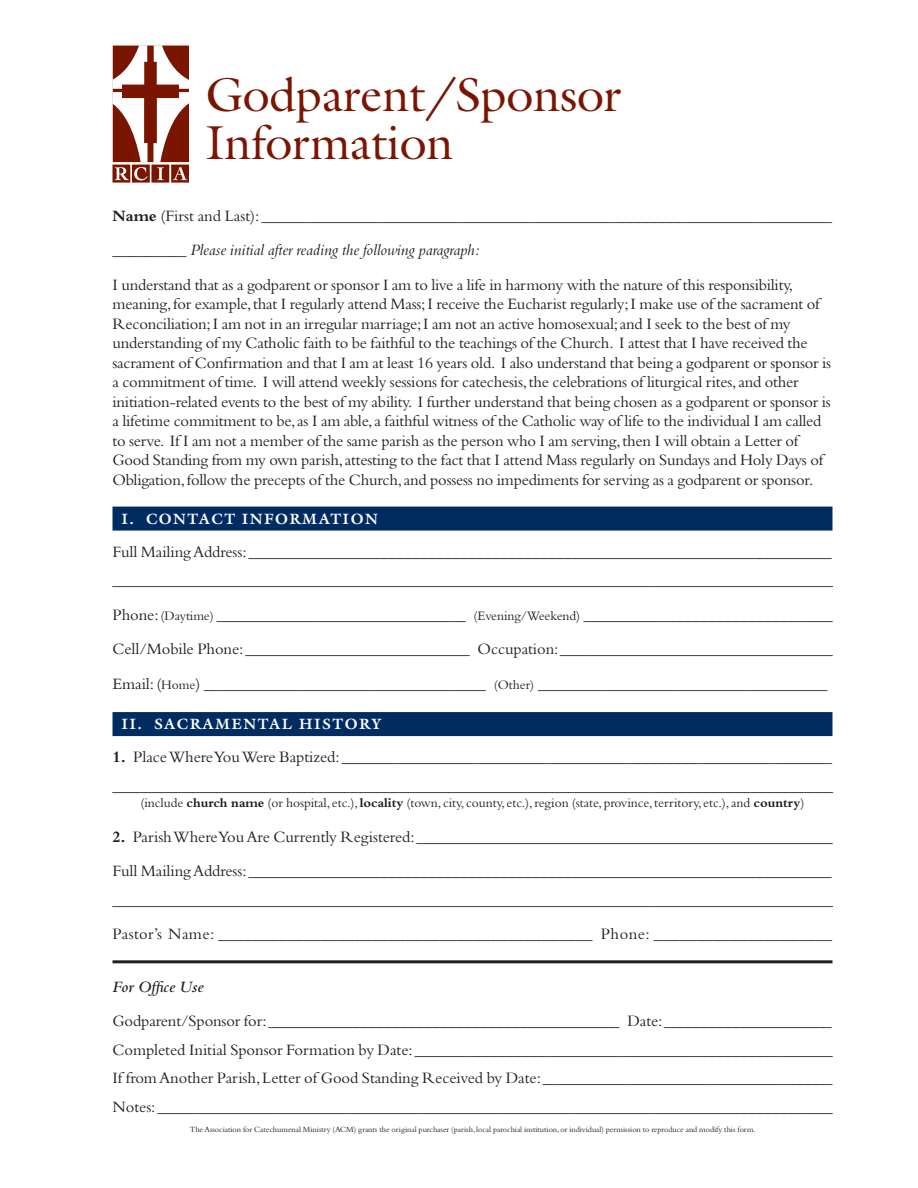
<style>
.page{position:relative;width:918px;height:1188px;background:#fff}
.page>*{position:absolute;margin:0;border:0;box-sizing:border-box;transform-origin:0 0}
.t1{font:48px/48px "Galliard";letter-spacing:-.005em;color:#791500}
.t2{font:16.5px/19.5px "Bembo";letter-spacing:-.015em;color:#231f20}
.t3{font:16.5px/34.5px "Bembo";letter-spacing:.025em;color:#231f20}
.t4{font:italic 600 16.5px "Bembo";letter-spacing:-.005em;color:#231f20}
.t5{font:700 15px "Galliard";letter-spacing:.095em;color:#fff}
.t6{font:13.5px "Bembo";letter-spacing:-.005em;color:#231f20}
.t7{font:8.25px "Bembo";letter-spacing:-.005em;color:#231f20}
.s1{font-weight:700}
.s2{font-style:italic}
.s3{font-size:13.5px}
</style>
<div class="page">
<div style="left:112px;top:507px;width:720px;height:24px;background:#002c62"></div>
<div style="left:112px;top:712px;width:720px;height:24px;background:#002c62"></div>
<hr style="left:112px;top:960px;width:720px;height:3px;background:#231f20">
<svg style="left:113px;top:180px;width:17px;height:3px"></svg>
<svg style="left:132px;top:180px;width:18px;height:3px"></svg>
<svg style="left:151px;top:180px;width:18px;height:3px"></svg>
<svg style="left:171px;top:180px;width:18px;height:3px"></svg>
<svg style="left:113px;top:45px;width:76px;height:135px"></svg>
<h1 class="t1" style="left:206px;top:70px;width:417px">Godparent/Sponsor<br>Information</h1>
<p class="t2" style="left:112px;top:198px;width:721px;line-height:34.5px"><span class="s1">Name</span> (First and Last): _______________________________________________________________________ _________ <span class="s2">Please initial after reading the following paragraph:<br></span>I understand that as a godparent or sponsor I am to live a life in harmony with the nature of this responsibility,</p>
<p class="t2" style="left:112px;top:294px;width:720px">meaning, for example, that I regularly attend Mass; I receive the Eucharist regularly; I make use of the sacrament of Reconciliation; I am not in an irregular marriage; I am not an active homosexual; and I seek to the best of my understanding of my Catholic faith to be faithful to the teachings of the Church. I attest that I have received the sacrament of Confirmation and that I am at least 16 years old. I also understand that being a godparent or sponsor is a commitment of time. I will attend weekly sessions for catechesis, the celebrations of liturgical rites, and other initiation-related events to the best of my ability. I further understand that being chosen as a godparent or sponsor is a lifetime commitment to be, as I am able, a faithful witness of the Catholic way of life to the individual I am called to serve. If I am not a member of the same parish as the person who I am serving, then I will obtain a Letter of Good Standing from my own parish, attesting to the fact that I attend Mass regularly on Sundays and Holy Days of Obligation, follow the precepts of the Church, and possess no impediments for serving as a godparent or sponsor.</p>
<p class="t5" style="left:122px;top:509px;width:258px">I. CONTACT INFORMATION</p>
<p class="t2" style="left:112px;top:537px;width:722px;line-height:28.5px">Full Mailing Address: _________________________________________________________________________ __________________________________________________________________________________________</p>
<p class="t2" style="left:112px;top:597px;width:722px;line-height:34.5px;text-align:justify">Phone: <span class="s3">(Daytime)</span> _______________________________ <span class="s3">(Evening/Weekend)</span> _______________________________ Cell/Mobile Phone: ____________________________ Occupation: __________________________________ Email: (<span class="s3">Home</span>) ___________________________________ <span class="s3">(Other)</span> ____________________________________</p>
<p class="t5" style="left:122px;top:714px;width:262px">II. SACRAMENTAL HISTORY</p>
<p class="t2" style="left:112px;top:743px;width:722px;line-height:28.5px"><span class="s1">1.</span> Place Where You Were Baptized: _____________________________________________________________ __________________________________________________________________________________________</p>
<p class="t6" style="left:140px;top:795px;width:666px">(include <span class="s1">church name</span> (or hospital, etc.), <span class="s1">locality</span> (town, city, county, etc.), region (state, province, territory, etc.), and <span class="s1">country</span>)</p>
<p class="t2" style="left:112px;top:819px;width:722px;line-height:34.5px"><span class="s1">2.</span> Parish Where You Are Currently Registered: ____________________________________________________<br>Full Mailing Address: _________________________________________________________________________</p>
<p class="t3" style="left:112px;top:882px;width:722px">__________________________________________________________________________________________<br>Pastor’s Name: ____________________________________________ Phone: _____________________</p>
<p class="t4" style="left:112px;top:978px;width:92px">For Office Use</p>
<p class="t2" style="left:112px;top:1007px;width:722px;line-height:28.5px;text-align:justify">Godparent/Sponsor for: ____________________________________________ Date: _____________________ Completed Initial Sponsor Formation by Date: ____________________________________________________ If from Another Parish, Letter of Good Standing Received by Date: ____________________________________ Notes: ____________________________________________________________________________________</p>
<p class="t7" style="left:190px;top:1124px;width:567px">The Association for Catechumenal Ministry (ACM) grants the original purchaser (parish, local parochial institution, or individual) permission to reproduce and modify this form.</p>
</div>
